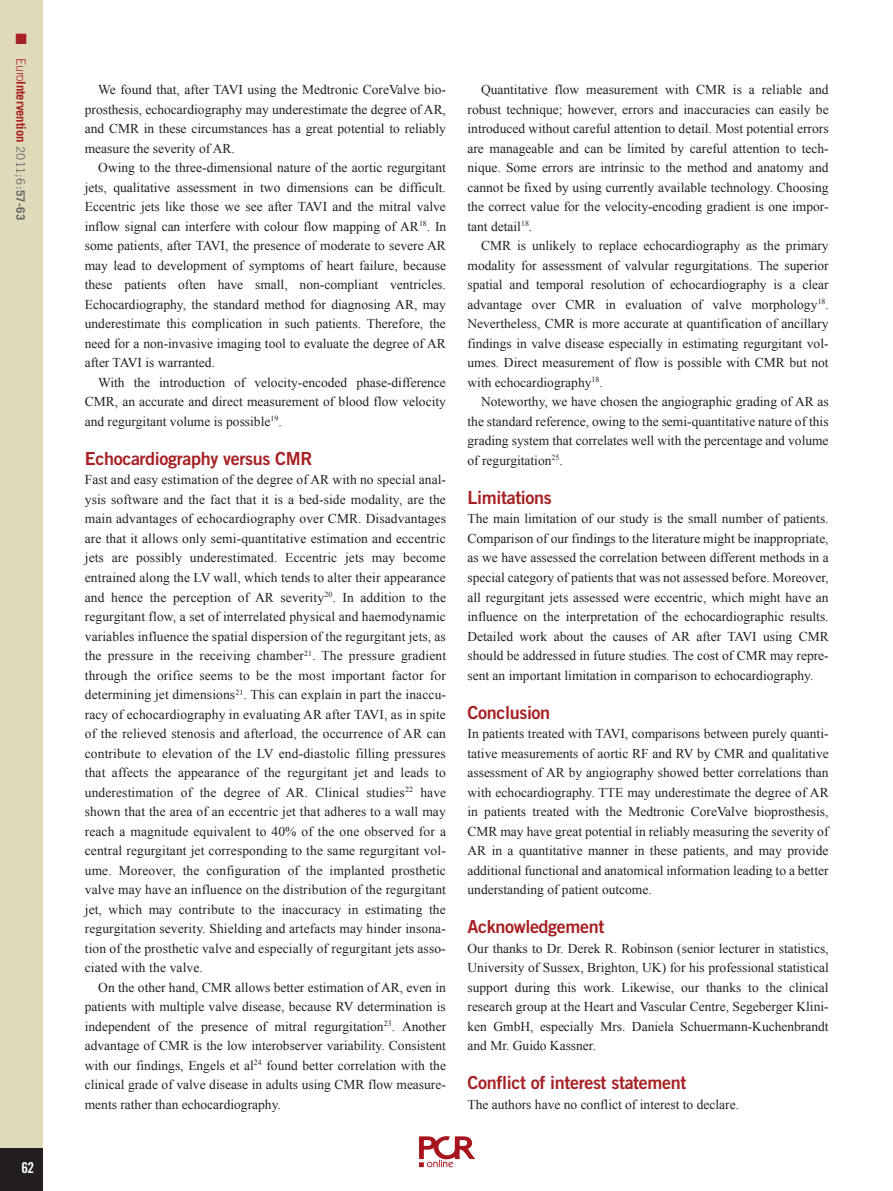
<style>
.page{position:relative;width:893px;height:1191px;background:#fff}
.page>*{position:absolute;margin:0;border:0;box-sizing:border-box;transform-origin:0 0}
.t1{font:18px "Trade Gothic LT Std Bd 2";letter-spacing:-.02em;color:#a72023}
.t2{font:15px "Trade Gothic LT Std Bd Cn 20";color:#fff}
.t3{font:15px "Zapf Dingbats ITC";color:#a72023}
.t4{font:13.5px/19.5px "Times New Roman";color:#231f20;text-align:justify}
.t5{font:700 12.75px "Trade Gothic LT Std";letter-spacing:-.01em;color:#a72023}
.s1{font-weight:300}
.s2{font-weight:400;font-size:11.7px;color:#636366}
.s3{font-size:11.7px;color:#636366}
</style>
<div class="page">
<img style="left:419px;top:1136px;width:56px;height:32px">
<div style="left:0;top:0;width:43px;height:1191px;background:#dedaba"></div>
<div style="left:0;top:1148px;width:43px;height:43px;background:#231f20"></div>
<p class="t3" style="left:16px;top:33px;width:13px">■</p>
<p class="t5" style="left:26px;top:58px;width:164px;rotate:90deg"><span class="s1">Euro</span>Intervention <span class="s2">2011;6:</span><span class="s3">57-63</span></p>
<p class="t2" style="left:21px;top:1162px;width:14px">62</p>
<p class="t4" style="left:85px;top:81px;width:363px;text-indent:14px">We found that, after TAVI using the Medtronic CoreValve bio&shy;prosthesis, echocardiography may underestimate the degree of AR, and CMR in these circumstances has a great potential to reliably measure the severity of AR.</p>
<p class="t4" style="left:85px;top:159px;width:363px;text-indent:14px">Owing to the three-dimensional nature of the aortic regurgitant jets, qualitative assessment in two dimensions can be difficult.<br>Eccentric jets like those we see after TAVI and the mitral valve inflow signal can interfere with colour flow mapping of AR<sup>18</sup>. In some patients, after TAVI, the presence of moderate to severe AR may lead to development of symptoms of heart failure, because these patients often have small, non-compliant ventricles.<br>Echocardiography, the standard method for diagnosing AR, may underestimate this complication in such patients. Therefore, the need for a non-invasive imaging tool to evaluate the degree of AR after TAVI is warranted.</p>
<p class="t4" style="left:85px;top:374px;width:363px;text-indent:14px">With the introduction of velocity-encoded phase-difference CMR, an accurate and direct measurement of blood flow velocity and regurgitant volume is possible<sup>19</sup>.</p>
<h1 class="t1" style="left:85px;top:452px;width:229px">Echocardiography versus CMR</h1>
<p class="t4" style="left:85px;top:471px;width:363px">Fast and easy estimation of the degree of AR with no special anal&shy;ysis software and the fact that it is a bed-side modality, are the main advantages of echocardiography over CMR. Disadvantages are that it allows only semi-quantitative estimation and eccentric jets are possibly underestimated. Eccentric jets may become entrained along the LV wall, which tends to alter their appearance and hence the perception of AR severity<sup>20</sup>. In addition to the regurgitant flow, a set of interrelated physical and haemodynamic variables influence the spatial dispersion of the regurgitant jets, as the pressure in the receiving chamber<sup>21</sup>. The pressure gradient through the orifice seems to be the most important factor for determining jet dimensions<sup>21</sup>. This can explain in part the inaccu&shy;racy of echocardiography in evaluating AR after TAVI, as in spite of the relieved stenosis and afterload, the occurrence of AR can contribute to elevation of the LV end-diastolic filling pressures that affects the appearance of the regurgitant jet and leads to underestimation of the degree of AR. Clinical studies<sup>22</sup> have shown that the area of an eccentric jet that adheres to a wall may reach a magnitude equivalent to 40% of the one observed for a central regurgitant jet corresponding to the same regurgitant vol&shy;ume. Moreover, the configuration of the implanted prosthetic valve may have an influence on the distribution of the regurgitant jet, which may contribute to the inaccuracy in estimating the regurgitation severity. Shielding and artefacts may hinder insona&shy;tion of the prosthetic valve and especially of regurgitant jets asso&shy;ciated with the valve.</p>
<p class="t4" style="left:85px;top:978px;width:363px;text-indent:14px">On the other hand, CMR allows better estimation of AR, even in patients with multiple valve disease, because RV determination is independent of the presence of mitral regurgitation<sup>23</sup>. Another advantage of CMR is the low interobserver variability. Consistent with our findings, Engels et al<sup>24</sup> found better correlation with the clinical grade of valve disease in adults using CMR flow measure&shy;ments rather than echocardiography.</p>
<p class="t4" style="left:467px;top:81px;width:363px;text-indent:14px">Quantitative flow measurement with CMR is a reliable and robust technique; however, errors and inaccuracies can easily be introduced without careful attention to detail. Most potential errors are manageable and can be limited by careful attention to tech&shy;nique. Some errors are intrinsic to the method and anatomy and cannot be fixed by using currently available technology. Choosing the correct value for the velocity-encoding gradient is one impor&shy;tant detail<sup>18</sup>.</p>
<p class="t4" style="left:467px;top:237px;width:363px;text-indent:14px">CMR is unlikely to replace echocardiography as the primary modality for assessment of valvular regurgitations. The superior spatial and temporal resolution of echocardiography is a clear advantage over CMR in evaluation of valve morphology<sup>18</sup>.<br>Nevertheless, CMR is more accurate at quantification of ancillary findings in valve disease especially in estimating regurgitant vol&shy;umes. Direct measurement of flow is possible with CMR but not with echocardiography<sup>18</sup>.</p>
<p class="t4" style="left:467px;top:393px;width:363px;text-indent:14px">Noteworthy, we have chosen the angiographic grading of AR as the standard reference, owing to the semi-quantitative nature of this grading system that correlates well with the percentage and volume of regurgitation<sup>25</sup>.</p>
<h1 class="t1" style="left:467px;top:491px;width:86px">Limitations</h1>
<p class="t4" style="left:467px;top:510px;width:363px">The main limitation of our study is the small number of patients.<br>Comparison of our findings to the literature might be inappropriate, as we have assessed the correlation between different methods in a special category of patients that was not assessed before. Moreover, all regurgitant jets assessed were eccentric, which might have an influence on the interpretation of the echocardiographic results.<br>Detailed work about the causes of AR after TAVI using CMR should be addressed in future studies. The cost of CMR may repre&shy;sent an important limitation in comparison to echocardiography.</p>
<h1 class="t1" style="left:467px;top:705px;width:84px">Conclusion</h1>
<p class="t4" style="left:467px;top:725px;width:363px">In patients treated with TAVI, comparisons between purely quanti&shy;tative measurements of aortic RF and RV by CMR and qualitative assessment of AR by angiography showed better correlations than with echocardiography. TTE may underestimate the degree of AR in patients treated with the Medtronic CoreValve bioprosthesis, CMR may have great potential in reliably measuring the severity of AR in a quantitative manner in these patients, and may provide additional functional and anatomical information leading to a better understanding of patient outcome.</p>
<h1 class="t1" style="left:467px;top:920px;width:138px">Acknowledgement</h1>
<p class="t4" style="left:467px;top:939px;width:363px">Our thanks to Dr. Derek R. Robinson (senior lecturer in statistics, University of Sussex, Brighton, UK) for his professional statistical support during this work. Likewise, our thanks to the clinical research group at the Heart and Vascular Centre, Segeberger Klini&shy;ken GmbH, especially Mrs. Daniela Schuermann-Kuchenbrandt and Mr. Guido Kassner.</p>
<h1 class="t1" style="left:467px;top:1076px;width:220px">Conflict of interest statement</h1>
<p class="t4" style="left:467px;top:1095px;width:273px">The authors have no conflict of interest to declare.</p>
</div>
